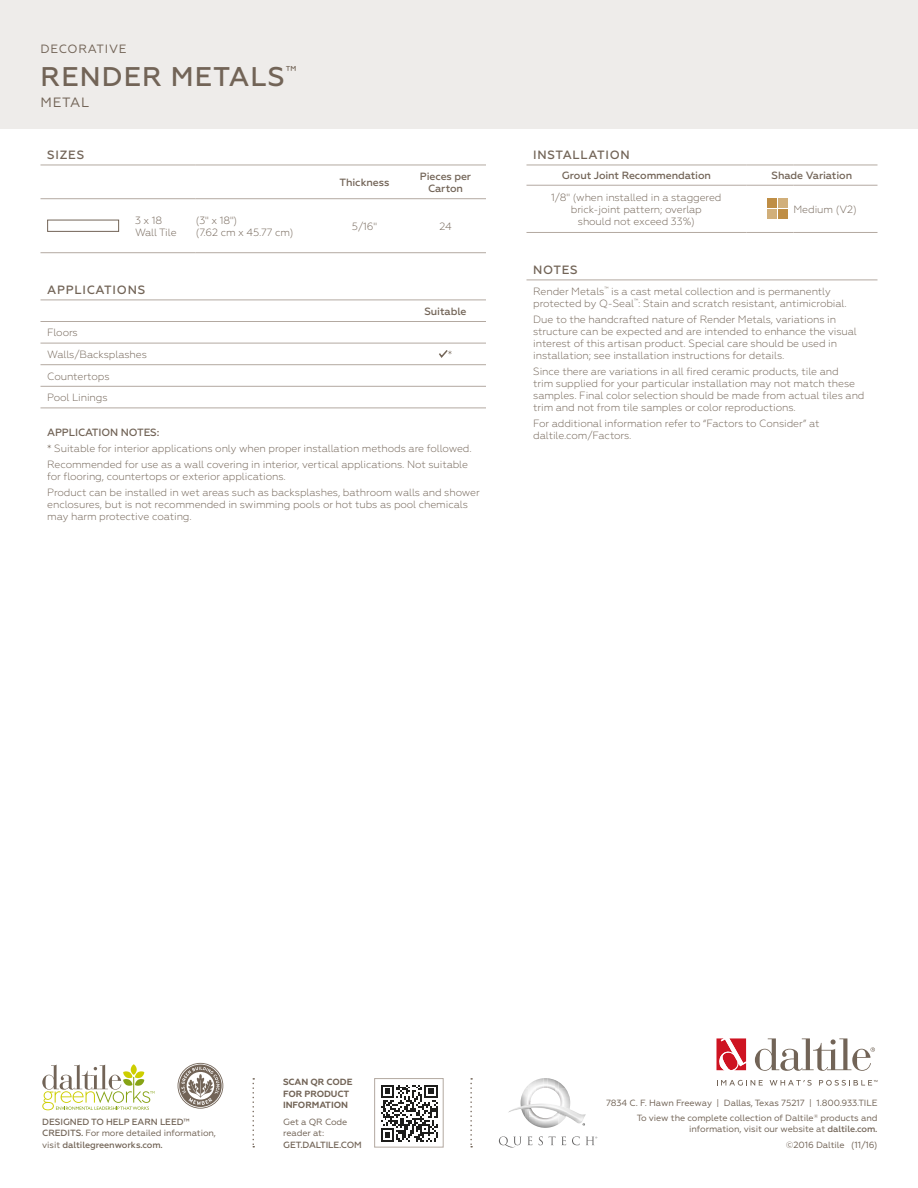
<style>
.page{position:relative;width:918px;height:1188px;background:#fff}
.page>*{position:absolute;margin:0;border:0;box-sizing:border-box;transform-origin:0 0}
.t1{font:500 27px "Geometria";letter-spacing:.04em;color:#726457}
.t2{font:13.5px "Geometria";letter-spacing:.06em;color:#726457}
.t3{font:500 12px "Geometria";letter-spacing:.06em;color:#726457}
.t4{font:12px "Geometria";letter-spacing:.06em;color:#726457}
.t5{font:300 10.5px/12px "Geometria";letter-spacing:-.01em;color:#726457}
.t6{font:500 10.5px/12px "Geometria";letter-spacing:-.01em;color:#726457;text-align:center}
.t7{font:9px/15.3px "Geometria";letter-spacing:-.01em;color:#726457;text-align:right}
.t8{font:500 9px/11.2px "Geometria";letter-spacing:-.01em;color:#726457}
.t9{font:700 9px/11.2px "Geometria";letter-spacing:-.01em;color:#726457}
.s1{font-weight:400}
.s2{font-weight:500}
</style>
<div class="page">
<div style="left:0;top:0;width:918px;height:129px;background:#eeecea"></div>
<hr style="left:40px;top:252px;width:95px;height:1px;background:#b3a9a1">
<hr style="left:135px;top:252px;width:61px;height:1px;background:#b3a9a1">
<hr style="left:196px;top:252px;width:128px;height:1px;background:#b3a9a1">
<hr style="left:324px;top:252px;width:81px;height:1px;background:#b3a9a1">
<hr style="left:405px;top:252px;width:81px;height:1px;background:#b3a9a1">
<hr style="left:324px;top:198px;width:81px;height:1px;background:#b3a9a1">
<hr style="left:405px;top:198px;width:81px;height:1px;background:#b3a9a1">
<hr style="left:324px;top:165px;width:81px;height:1px;background:#b3a9a1">
<hr style="left:405px;top:165px;width:81px;height:1px;background:#b3a9a1">
<hr style="left:40px;top:165px;width:95px;height:1px;background:#b3a9a1">
<hr style="left:135px;top:165px;width:61px;height:1px;background:#b3a9a1">
<hr style="left:196px;top:165px;width:128px;height:1px;background:#b3a9a1">
<hr style="left:40px;top:198px;width:95px;height:1px;background:#b3a9a1">
<hr style="left:135px;top:198px;width:61px;height:1px;background:#b3a9a1">
<hr style="left:196px;top:198px;width:128px;height:1px;background:#b3a9a1">
<div style="left:47px;top:220px;width:72px;height:12px;border:1px solid #726457"></div>
<hr style="left:526px;top:185px;width:220px;height:1px;background:#b3a9a1">
<hr style="left:526px;top:165px;width:220px;height:1px;background:#b3a9a1">
<hr style="left:526px;top:232px;width:220px;height:1px;background:#b3a9a1">
<hr style="left:746px;top:232px;width:48px;height:1px;background:#b3a9a1">
<hr style="left:794px;top:232px;width:84px;height:1px;background:#b3a9a1">
<hr style="left:746px;top:165px;width:48px;height:1px;background:#b3a9a1">
<hr style="left:794px;top:165px;width:84px;height:1px;background:#b3a9a1">
<hr style="left:746px;top:185px;width:48px;height:1px;background:#b3a9a1">
<hr style="left:794px;top:185px;width:84px;height:1px;background:#b3a9a1">
<div style="left:767px;top:199px;width:10px;height:9px;background:#bf8e45"></div>
<div style="left:767px;top:210px;width:10px;height:9px;background:#d1af7a"></div>
<div style="left:778px;top:199px;width:10px;height:9px;background:#d1af7a"></div>
<div style="left:778px;top:210px;width:10px;height:9px;background:#bf8e45"></div>
<hr style="left:526px;top:280px;width:352px;height:1px;background:#b3a9a1">
<hr style="left:40px;top:300px;width:284px;height:1px;background:#b3a9a1">
<hr style="left:324px;top:300px;width:81px;height:1px;background:#b3a9a1">
<hr style="left:405px;top:300px;width:81px;height:1px;background:#b3a9a1">
<hr style="left:40px;top:321px;width:284px;height:1px;background:#b3a9a1">
<hr style="left:324px;top:321px;width:81px;height:1px;background:#b3a9a1">
<hr style="left:405px;top:321px;width:81px;height:1px;background:#b3a9a1">
<hr style="left:40px;top:343px;width:284px;height:1px;background:#b3a9a1">
<hr style="left:324px;top:343px;width:81px;height:1px;background:#b3a9a1">
<hr style="left:405px;top:343px;width:81px;height:1px;background:#b3a9a1">
<hr style="left:40px;top:364px;width:284px;height:1px;background:#b3a9a1">
<hr style="left:324px;top:364px;width:81px;height:1px;background:#b3a9a1">
<hr style="left:405px;top:364px;width:81px;height:1px;background:#b3a9a1">
<hr style="left:40px;top:386px;width:284px;height:1px;background:#b3a9a1">
<hr style="left:324px;top:386px;width:81px;height:1px;background:#b3a9a1">
<hr style="left:405px;top:386px;width:81px;height:1px;background:#b3a9a1">
<hr style="left:40px;top:408px;width:284px;height:1px;background:#b3a9a1">
<hr style="left:324px;top:408px;width:81px;height:1px;background:#b3a9a1">
<hr style="left:405px;top:408px;width:81px;height:1px;background:#b3a9a1">
<svg style="left:439px;top:350px;width:9px;height:8px"></svg>
<svg style="left:470px;top:1078px;width:2px;height:69px"></svg>
<svg style="left:252px;top:1078px;width:2px;height:69px"></svg>
<svg style="left:42px;top:1064px;width:113px;height:46px"></svg>
<svg style="left:178px;top:1063px;width:45px;height:46px"></svg>
<svg style="left:716px;top:1038px;width:30px;height:33px"></svg>
<svg style="left:755px;top:1038px;width:120px;height:33px"></svg>
<svg style="left:717px;top:1080px;width:46px;height:6px"></svg>
<svg style="left:770px;top:1080px;width:42px;height:6px"></svg>
<svg style="left:819px;top:1080px;width:59px;height:6px"></svg>
<div style="left:374px;top:1078px;width:69px;height:69px;background:#fff;border:1px solid #b3a9a1"></div>
<svg style="left:381px;top:1085px;width:57px;height:57px"></svg>
<svg style="left:499px;top:1136px;width:33px;height:11px"></svg>
<svg style="left:539px;top:1136px;width:27px;height:9px"></svg>
<svg style="left:572px;top:1136px;width:8px;height:9px"></svg>
<svg style="left:586px;top:1137px;width:11px;height:8px"></svg>
<img style="left:532px;top:1124px;width:17px;height:4px">
<svg style="left:521px;top:1078px;width:49px;height:25px"></svg>
<img style="left:508px;top:1103px;width:78px;height:21px">
<p class="t4" style="left:40px;top:42px;width:88px">DECORATIVE</p>
<h1 class="t1" style="left:41px;top:61px;width:258px">RENDER METALS<sup>™</sup></h1>
<p class="t2" style="left:40px;top:94px;width:50px">METAL</p>
<p class="t3" style="left:47px;top:148px;width:38px">SIZES</p>
<p class="t6" style="left:340px;top:176px;width:51px">Thickness</p>
<p class="t6" style="left:420px;top:170px;width:53px">Pieces per<br>Carton</p>
<p class="t5" style="left:135px;top:214px;width:43px">3 x 18<br>Wall Tile</p>
<p class="t5" style="left:196px;top:214px;width:99px">(3" x 18")<br>(7.62 cm x 45.77 cm)</p>
<p class="t5" style="left:352px;top:220px;width:27px">5/16"</p>
<p class="t5" style="left:439px;top:220px;width:14px">24</p>
<p class="t3" style="left:47px;top:283px;width:99px">APPLICATIONS</p>
<p class="t5" style="left:47px;top:322px;width:101px;line-height:21.6px">Floors<br>Walls/Backsplashes</p>
<p class="t6" style="left:424px;top:305px;width:44px">Suitable</p>
<p class="t5" style="left:448px;top:348px;width:6px">*</p>
<p class="t5" style="left:47px;top:365px;width:64px;line-height:21.6px">Countertops<br>Pool Linings</p>
<p class="t6" style="left:47px;top:427px;width:114px">APPLICATION NOTES:</p>
<p class="t5" style="left:47px;top:441px;width:426px;line-height:16px">* Suitable for interior applications only when proper installation methods are followed.<br>Recommended for use as a wall covering in interior, vertical applications. Not suitable</p>
<p class="t5" style="left:47px;top:469px;width:434px;line-height:16px">for flooring, countertops or exterior applications.<br>Product can be installed in wet areas such as backsplashes, bathroom walls and shower</p>
<p class="t5" style="left:47px;top:499px;width:422px">enclosures, but is not recommended in swimming pools or hot tubs as pool chemicals may harm protective coating.</p>
<p class="t3" style="left:533px;top:148px;width:98px">INSTALLATION</p>
<p class="t6" style="left:562px;top:170px;width:151px">Grout Joint Recommendation</p>
<p class="t6" style="left:772px;top:170px;width:82px">Shade Variation</p>
<p class="t5" style="left:551px;top:191px;width:172px;text-align:center">1/8" (when installed in a staggered brick-joint pattern; overlap<br>should not exceed 33%)</p>
<p class="t5" style="left:794px;top:203px;width:65px">Medium (V2)</p>
<p class="t3" style="left:533px;top:263px;width:46px">NOTES</p>
<p class="t5" style="left:533px;top:285px;width:315px">Render Metals<sup>™</sup> is a cast metal collection and is permanently protected by Q-Seal<sup>™</sup>: Stain and scratch resistant, antimicrobial.</p>
<p class="t5" style="left:533px;top:313px;width:325px">Due to the handcrafted nature of Render Metals, variations in structure can be expected and are intended to enhance the visual interest of this artisan product. Special care should be used in installation; see installation instructions for details.</p>
<p class="t5" style="left:533px;top:365px;width:333px">Since there are variations in all fired ceramic products, tile and<br>trim supplied for your particular installation may not match these samples. Final color selection should be made from actual tiles and trim and not from tile samples or color reproductions.</p>
<p class="t5" style="left:533px;top:417px;width:288px">For additional information refer to “Factors to Consider” at daltile.com/Factors.</p>
<p class="t8" style="left:42px;top:1116px;width:175px">DESIGNED TO HELP EARN LEED™<br>CREDITS. <span class="s1">For more detailed information, visit</span> daltilegreenworks.com.</p>
<p class="t9" style="left:283px;top:1077px;width:71px">SCAN QR CODE<br>FOR PRODUCT<br>INFORMATION</p>
<p class="t7" style="left:283px;top:1116px;width:66px;line-height:11.2px;text-align:left">Get a QR Code reader at:</p>
<p class="t8" style="left:283px;top:1139px;width:80px">GET.DALTILE.COM</p>
<p class="t7" style="left:606px;top:1095px;width:273px">7834 C. F. Hawn Freeway | Dallas, Texas 75217 | 1.800.933.TILE<br>To view the complete collection of Daltile<sup>®</sup> products and</p>
<p class="t7" style="left:689px;top:1121px;width:190px">information, visit our website at <span class="s2">daltile.com. </span>©2016 Daltile (11/16)</p>
</div>
